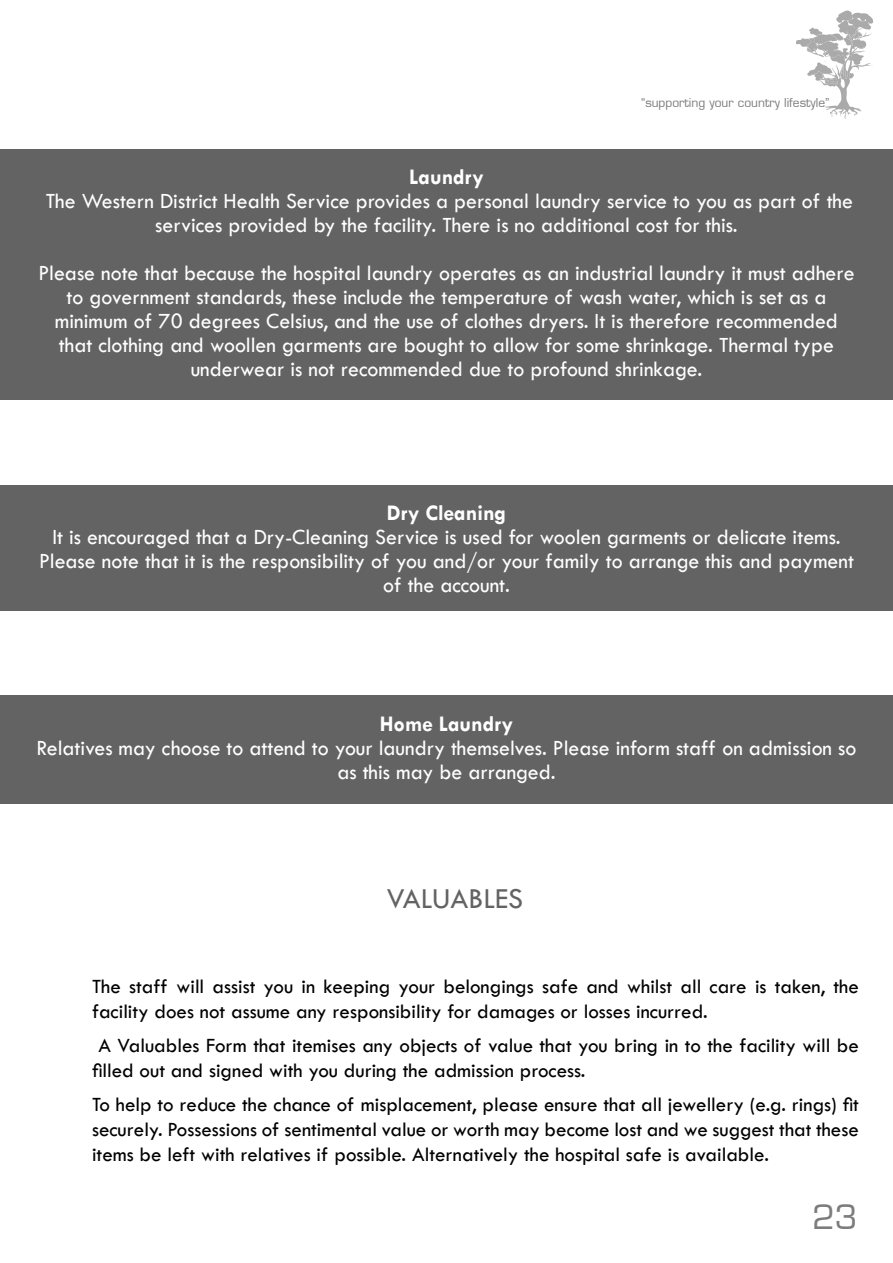
<style>
.page{position:relative;width:893px;height:1263px;background:#fff}
.page>*{position:absolute;margin:0;border:0;box-sizing:border-box;transform-origin:0 0}
.t1{font:33px "Euromode Plain";color:#7c7c7c}
.t2{font:30px "Tw Cen";color:#636363}
.t3{font:22.5px/24px "Tw Cen";color:#fff;text-align:center}
.t4{font:700 22.5px "Tw Cen";color:#fff}
.t5{font:21px/25.2px "Tw Cen";color:#000}
.t6{font:12px "Euromode Plain";color:#7c7c7c}
</style>
<div class="page">
<svg style="left:796px;top:11px;width:77px;height:108px"></svg>
<div style="left:0;top:149px;width:893px;height:251px;background:#636363"></div>
<div style="left:0;top:485px;width:893px;height:125px;background:#636363"></div>
<div style="left:0;top:695px;width:893px;height:109px;background:#636363"></div>
<p class="t6" style="left:641px;top:95px;width:190px">“supporting your country lifestyle”</p>
<p class="t4" style="left:409px;top:164px;width:76px">Laundry</p>
<p class="t3" style="left:46px;top:189px;width:809px">The Western District Health Service provides a personal laundry service to you as part of the services provided by the facility. There is no additional cost for this.</p>
<p class="t3" style="left:38px;top:261px;width:818px">Please note that because the hospital laundry operates as an industrial laundry it must adhere to government standards, these include the temperature of wash water, which is set as a minimum of 70 degrees Celsius, and the use of clothes dryers. It is therefore recommended that clothing and woollen garments are bought to allow for some shrinkage. Thermal type underwear is not recommended due to profound shrinkage.</p>
<p class="t4" style="left:387px;top:500px;width:121px">Dry Cleaning</p>
<p class="t3" style="left:39px;top:525px;width:816px">It is encouraged that a Dry-Cleaning Service is used for woolen garments or delicate items.<br>Please note that it is the responsibility of you and/or your family to arrange this and payment of the account.</p>
<p class="t4" style="left:380px;top:710px;width:135px">Home Laundry</p>
<p class="t3" style="left:37px;top:736px;width:821px">Relatives may choose to attend to your laundry themselves. Please inform staff on admission so as this may be arranged.</p>
<h2 class="t2" style="left:387px;top:880px;width:138px">VALUABLES</h2>
<p class="t5" style="left:92px;top:974px;width:768px">The staff will assist you in keeping your belongings safe and whilst all care is taken, the facility does not assume any responsibility for damages or losses incurred.</p>
<p class="t5" style="left:92px;top:1032px;width:768px;text-indent:6px">A Valuables Form that itemises any objects of value that you bring in to the facility will be filled out and signed with you during the admission process.</p>
<p class="t5" style="left:92px;top:1091px;width:768px;text-align:justify">To help to reduce the chance of misplacement, please ensure that all jewellery (e.g. rings) fit securely. Possessions of sentimental value or worth may become lost and we suggest that these items be left with relatives if possible. Alternatively the hospital safe is available.</p>
<h1 class="t1" style="left:812px;top:1197px;width:47px">23</h1>
</div>
